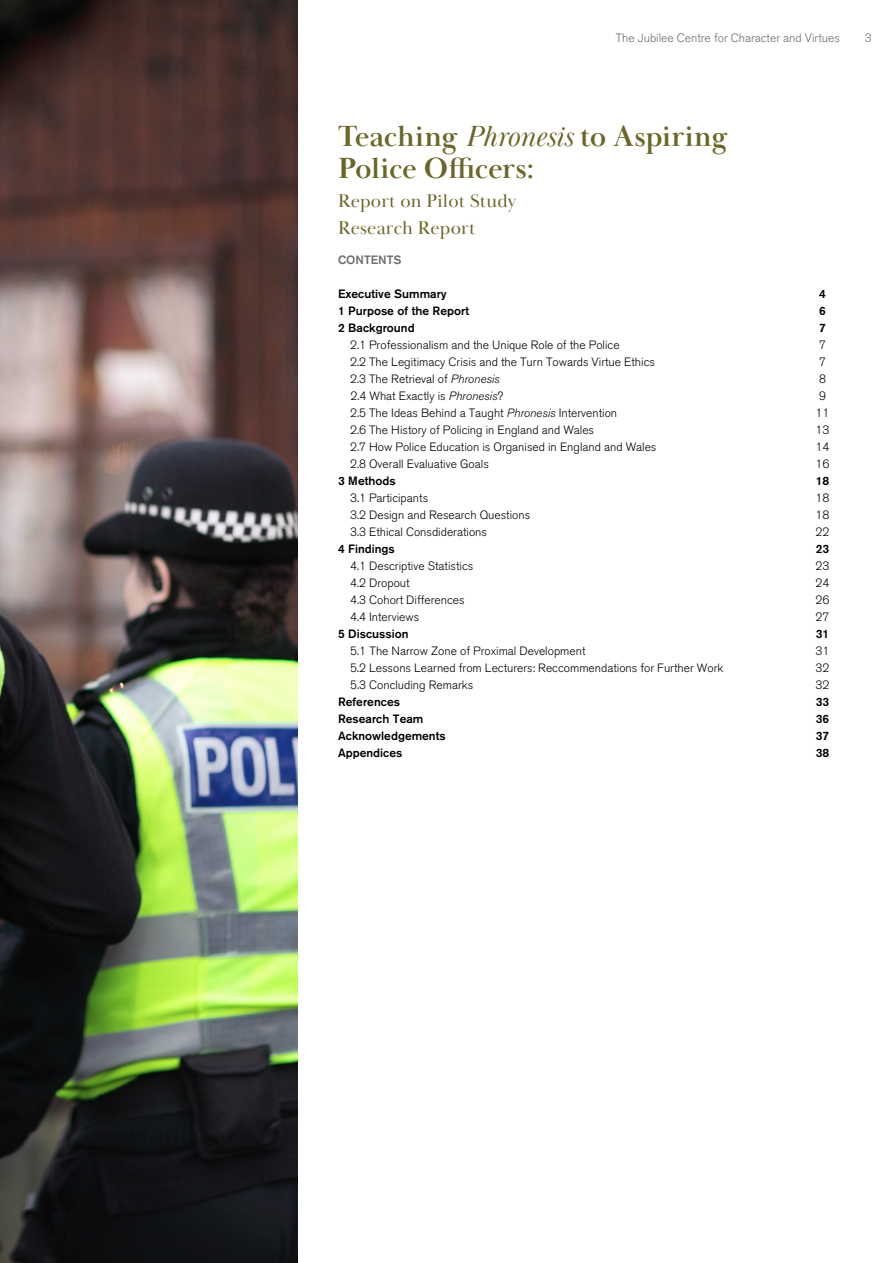
<style>
.page{position:relative;width:893px;height:1263px;background:#fff}
.page>*{position:absolute;margin:0;border:0;box-sizing:border-box;transform-origin:0 0}
.t1{font:700 30px/31.5px "Baskerville Display PT";letter-spacing:-.01em;color:#6c6626}
.t2{font:18.9px/26.8px "Baskerville Display PT";letter-spacing:.01em;color:#6c6626}
.t3{font:300 12px "Akzidenz Grotesk BQ";color:#000}
.t4{font:500 12px "Akzidenz Grotesk BQ";color:#000}
.t5{font:300 12px "Akzidenz Grotesk BQ";color:#6d6c6c}
.t6{font:500 12px "Akzidenz Grotesk BQ";color:#6e6d6d}
.s1{font-weight:400;font-style:italic}
.s2{font-style:italic}
</style>
<div class="page">
<img style="left:0;top:0;width:298px;height:1263px">
<p class="t5" style="left:616px;top:32px;width:226px">The Jubilee Centre for Character and Virtues</p>
<p class="t5" style="left:865px;top:32px;width:8px">3</p>
<h1 class="t1" style="left:338px;top:121px;width:392px">Teaching <span class="s1">Phronesis</span> to Aspiring<br>Police Officers:</h1>
<h2 class="t2" style="left:338px;top:188px;width:180px">Report on Pilot Study<br>Research Report</h2>
<p class="t6" style="left:338px;top:252px;width:65px">CONTENTS</p>
<p class="t4" style="left:338px;top:286px;width:110px">Executive Summary</p>
<p class="t4" style="left:819px;top:286px;width:8px">4</p>
<p class="t4" style="left:338px;top:303px;width:133px">1 Purpose of the Report</p>
<p class="t4" style="left:819px;top:303px;width:8px">6</p>
<p class="t4" style="left:338px;top:320px;width:78px">2 Background</p>
<p class="t4" style="left:819px;top:320px;width:8px">7</p>
<p class="t3" style="left:350px;top:338px;width:271px">2.1 Professionalism and the Unique Role of the Police</p>
<p class="t3" style="left:819px;top:338px;width:8px">7</p>
<p class="t3" style="left:350px;top:355px;width:306px">2.2 The Legitimacy Crisis and the Turn Towards Virtue Ethics</p>
<p class="t3" style="left:819px;top:355px;width:8px">7</p>
<p class="t3" style="left:350px;top:372px;width:151px">2.3 The Retrieval of <span class="s2">Phronesis</span></p>
<p class="t3" style="left:819px;top:372px;width:8px">8</p>
<p class="t3" style="left:350px;top:389px;width:154px">2.4 What Exactly is <span class="s2">Phronesis</span>?</p>
<p class="t3" style="left:819px;top:389px;width:8px">9</p>
<p class="t3" style="left:350px;top:406px;width:269px">2.5 The Ideas Behind a Taught <span class="s2">Phronesis</span> Intervention</p>
<p class="t3" style="left:816px;top:406px;width:15px">11</p>
<p class="t3" style="left:350px;top:423px;width:246px">2.6 The History of Policing in England and Wales</p>
<p class="t3" style="left:816px;top:423px;width:15px">13</p>
<p class="t3" style="left:350px;top:440px;width:308px">2.7 How Police Education is Organised in England and Wales</p>
<p class="t3" style="left:816px;top:440px;width:15px">14</p>
<p class="t3" style="left:350px;top:457px;width:140px">2.8 Overall Evaluative Goals</p>
<p class="t3" style="left:816px;top:457px;width:15px">16</p>
<p class="t4" style="left:338px;top:473px;width:59px">3 Methods</p>
<p class="t4" style="left:816px;top:473px;width:15px">18</p>
<p class="t3" style="left:350px;top:491px;width:80px">3.1 Participants</p>
<p class="t3" style="left:816px;top:491px;width:15px">18</p>
<p class="t3" style="left:350px;top:508px;width:182px">3.2 Design and Research Questions</p>
<p class="t3" style="left:816px;top:508px;width:15px">18</p>
<p class="t3" style="left:350px;top:525px;width:138px">3.3 Ethical Consdiderations</p>
<p class="t3" style="left:816px;top:525px;width:15px">22</p>
<p class="t4" style="left:338px;top:541px;width:58px">4 Findings</p>
<p class="t4" style="left:816px;top:541px;width:15px">23</p>
<p class="t3" style="left:350px;top:559px;width:125px">4.1 Descriptive Statistics</p>
<p class="t3" style="left:816px;top:559px;width:15px">23</p>
<p class="t3" style="left:350px;top:576px;width:61px">4.2 Dropout</p>
<p class="t3" style="left:816px;top:576px;width:15px">24</p>
<p class="t3" style="left:350px;top:593px;width:116px">4.3 Cohort Differences</p>
<p class="t3" style="left:816px;top:593px;width:15px">26</p>
<p class="t3" style="left:350px;top:610px;width:71px">4.4 Interviews</p>
<p class="t3" style="left:816px;top:610px;width:15px">27</p>
<p class="t4" style="left:338px;top:626px;width:72px">5 Discussion</p>
<p class="t4" style="left:816px;top:626px;width:15px">31</p>
<p class="t3" style="left:350px;top:644px;width:237px">5.1 The Narrow Zone of Proximal Development</p>
<p class="t3" style="left:816px;top:644px;width:15px">31</p>
<p class="t3" style="left:350px;top:661px;width:375px">5.2 Lessons Learned from Lecturers: Reccommendations for Further Work</p>
<p class="t3" style="left:816px;top:661px;width:15px">32</p>
<p class="t3" style="left:350px;top:678px;width:125px">5.3 Concluding Remarks</p>
<p class="t3" style="left:816px;top:678px;width:15px">32</p>
<p class="t4" style="left:338px;top:694px;width:63px">References</p>
<p class="t4" style="left:816px;top:694px;width:15px">33</p>
<p class="t4" style="left:338px;top:711px;width:87px">Research Team</p>
<p class="t4" style="left:816px;top:711px;width:15px">36</p>
<p class="t4" style="left:338px;top:728px;width:109px">Acknowledgements</p>
<p class="t4" style="left:816px;top:728px;width:15px">37</p>
<p class="t4" style="left:338px;top:745px;width:66px">Appendices</p>
<p class="t4" style="left:816px;top:745px;width:15px">38</p>
</div>
